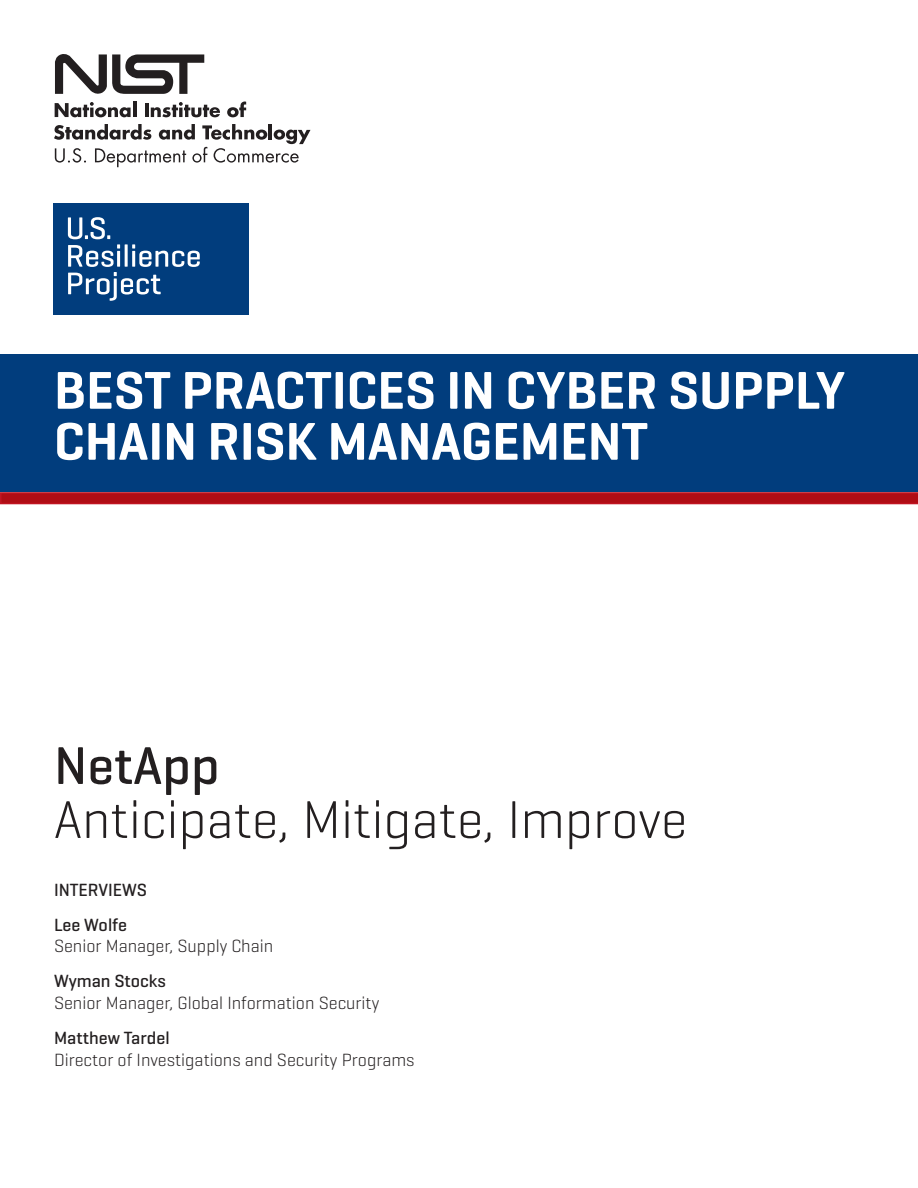
<style>
.page{position:relative;width:918px;height:1188px;background:#fff}
.page>*{position:absolute;margin:0;border:0;box-sizing:border-box;transform-origin:0 0}
.t1{font:600 54px/51px "Geogrotesque";color:#fff}
.t2{font:300 54px "Geogrotesque";color:#231f20}
.t3{font:500 54px "Geogrotesque";color:#231f20}
.Bullets{font:300 18px "Geogrotesque";color:#231f20}
.Bullets-2{font:500 18px "Geogrotesque";color:#231f20}
</style>
<div class="page">
<svg style="left:0;top:492px;width:918px;height:12px;background:#b4121b"></svg>
<div style="left:0;top:355px;width:918px;height:137px;background:#013d7d"></div>
<div style="left:54px;top:203px;width:195px;height:112px;background:#013d7d"></div>
<svg style="left:68px;top:217px;width:132px;height:84px"></svg>
<svg style="left:55px;top:102px;width:76px;height:15px"></svg>
<hr style="left:133px;top:102px;width:3px;height:15px;background:#231f20">
<hr style="left:145px;top:103px;width:3px;height:14px;background:#231f20">
<svg style="left:151px;top:102px;width:69px;height:15px"></svg>
<svg style="left:227px;top:102px;width:19px;height:15px"></svg>
<svg style="left:54px;top:124px;width:256px;height:43px"></svg>
<svg style="left:55px;top:54px;width:149px;height:40px"></svg>
<p class="t1" style="left:54px;top:364px;width:793px">BEST PRACTICES IN CYBER SUPPLY<br>CHAIN RISK MANAGEMENT</p>
<p class="t3" style="left:54px;top:732px;width:167px">NetApp</p>
<p class="t2" style="left:54px;top:786px;width:635px">Anticipate, Mitigate, Improve</p>
<p class="Bullets-2" style="left:54px;top:878px;width:95px">INTERVIEWS</p>
<p class="Bullets-2" style="left:54px;top:913px;width:75px">Lee Wolfe</p>
<p class="Bullets" style="left:54px;top:935px;width:221px">Senior Manager, Supply Chain</p>
<p class="Bullets-2" style="left:54px;top:970px;width:113px">Wyman Stocks</p>
<p class="Bullets" style="left:54px;top:992px;width:327px">Senior Manager, Global Information Security</p>
<p class="Bullets-2" style="left:54px;top:1027px;width:117px">Matthew Tardel</p>
<p class="Bullets" style="left:54px;top:1048px;width:362px">Director of Investigations and Security Programs</p>
</div>
